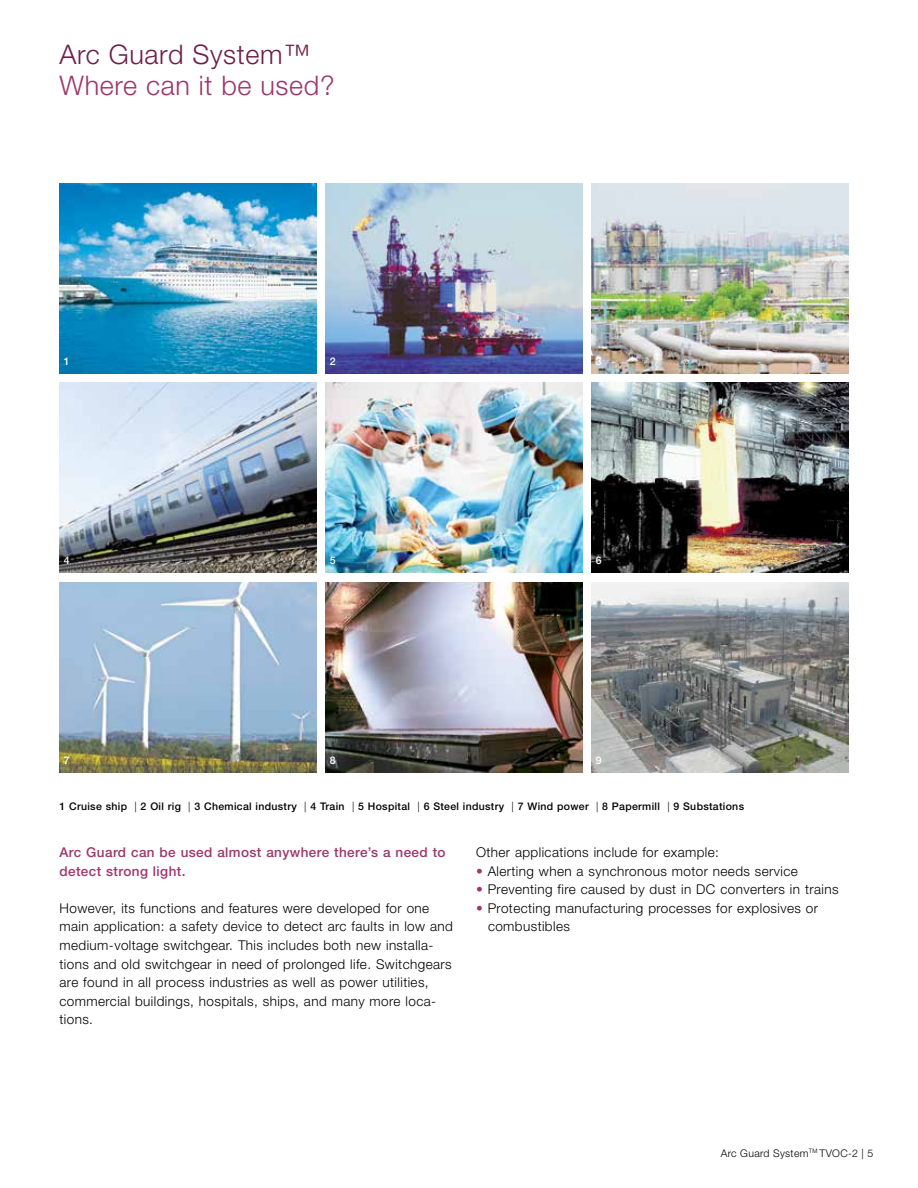
<style>
.page{position:relative;width:918px;height:1188px;background:#fff}
.page>*{position:absolute;margin:0;border:0;box-sizing:border-box;transform-origin:0 0}
.t1{font:300 27px "Helvetica Neue LT Std";letter-spacing:.025em;color:#9d366c}
.t2{font:300 27px "Helvetica Neue LT Std";letter-spacing:.025em;color:#6f1e48}
.t3{font:300 13.5px/18.6px "Helvetica Neue LT Std";letter-spacing:.03em;color:#000}
.t4{font:500 13.5px/18.6px "Helvetica Neue LT Std";letter-spacing:.03em;color:#9d366c}
.t5{font:500 10.5px "Helvetica Neue LT Std";letter-spacing:.03em;color:#000}
.t6{font:300 10.5px "Helvetica Neue LT Std";letter-spacing:.03em;color:#000}
.t7{font:500 10.5px "Helvetica Neue LT Std";color:#fff}
.s1{font-weight:300}
.s2{color:#9d366c}
</style>
<div class="page">
<img style="left:60px;top:184px;width:256px;height:190px">
<img style="left:60px;top:383px;width:256px;height:190px">
<img style="left:60px;top:582px;width:256px;height:190px">
<img style="left:326px;top:184px;width:256px;height:190px">
<img style="left:592px;top:184px;width:256px;height:190px">
<img style="left:326px;top:383px;width:256px;height:190px">
<img style="left:592px;top:383px;width:256px;height:190px">
<img style="left:326px;top:582px;width:256px;height:190px">
<img style="left:592px;top:582px;width:256px;height:190px">
<h1 class="t2" style="left:60px;top:38px;width:252px">Arc Guard System™</h1>
<h1 class="t1" style="left:60px;top:69px;width:277px">Where can it be used?</h1>
<p class="t7" style="left:64px;top:355px;width:7px">1</p>
<p class="t7" style="left:330px;top:355px;width:7px">2</p>
<p class="t7" style="left:596px;top:355px;width:7px">3</p>
<p class="t7" style="left:64px;top:554px;width:7px">4</p>
<p class="t7" style="left:330px;top:554px;width:7px">5</p>
<p class="t7" style="left:596px;top:554px;width:7px">6</p>
<p class="t7" style="left:64px;top:754px;width:7px">7</p>
<p class="t7" style="left:330px;top:754px;width:7px">8</p>
<p class="t7" style="left:596px;top:754px;width:7px">9</p>
<p class="t5" style="left:60px;top:800px;width:686px">1 Cruise ship <span class="s1">|</span> 2 Oil rig <span class="s1">|</span> 3 Chemical industry <span class="s1">|</span> 4 Train <span class="s1">|</span> 5 Hospital <span class="s1">|</span> 6 Steel industry <span class="s1">|</span> 7 Wind power <span class="s1">|</span> 8 Papermill <span class="s1">|</span> 9 Substations</p>
<p class="t4" style="left:60px;top:843px;width:388px">Arc Guard can be used almost anywhere there’s a need to detect strong light.</p>
<p class="t3" style="left:60px;top:898px;width:395px">However, its functions and features were developed for one main application: a safety device to detect arc faults in low and medium-voltage switchgear. This includes both new installa&shy;tions and old switchgear in need of prolonged life. Switchgears are found in all process industries as well as power utilities, commercial buildings, hospitals, ships, and many more loca&shy;tions.</p>
<p class="t3" style="left:476px;top:843px;width:244px">Other applications include for example:</p>
<p class="t3" style="left:476px;top:861px;width:323px"><span class="s2">•</span> Alerting when a synchronous motor needs service</p>
<p class="t3" style="left:476px;top:880px;width:364px"><span class="s2">•</span> Preventing fire caused by dust in DC converters in trains</p>
<p class="t3" style="left:488px;top:898px;width:332px;text-indent:-12px"><span class="s2">•</span> Protecting manufacturing processes for explosives or combustibles</p>
<p class="t6" style="left:721px;top:1147px;width:154px">Arc Guard System<sup>TM</sup> TVOC-2 | 5</p>
</div>
